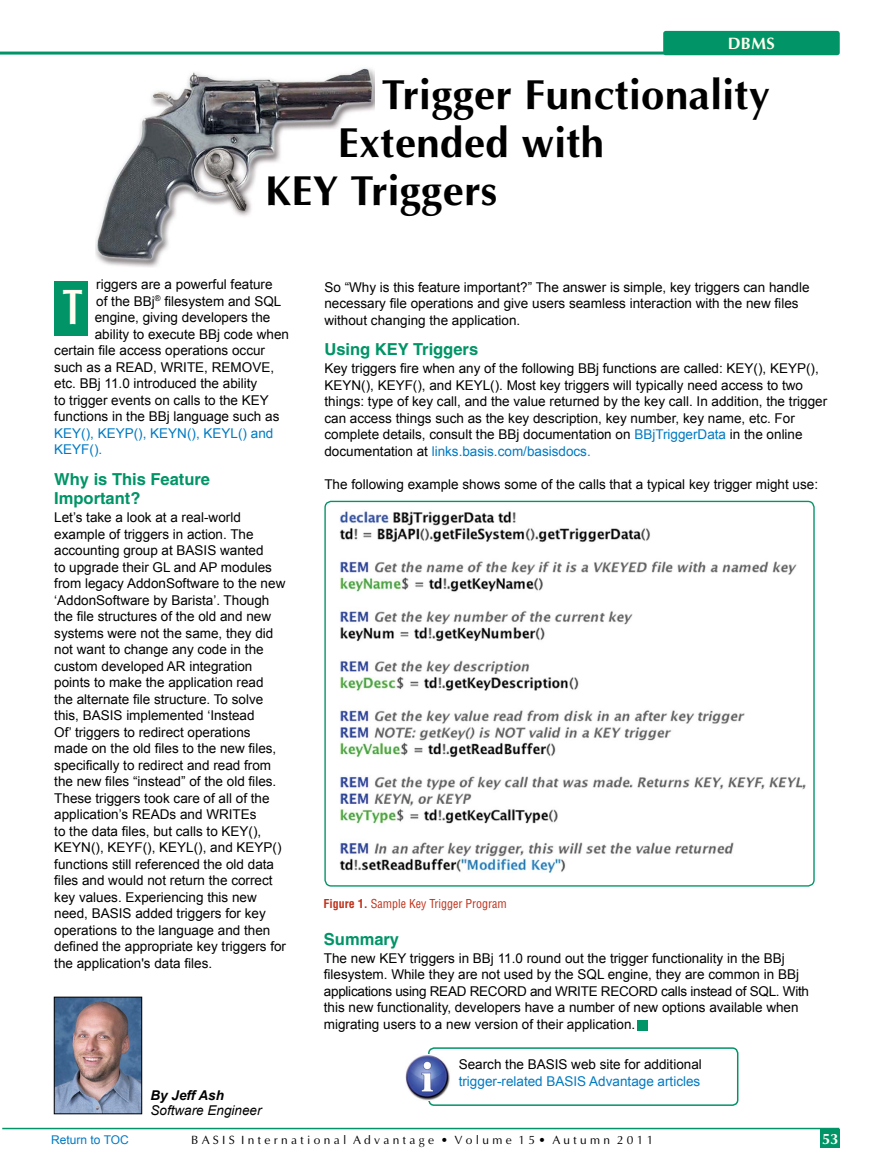
<style>
.page{position:relative;width:891px;height:1175px;background:#fff}
.page>*{position:absolute;margin:0;border:0;box-sizing:border-box;transform-origin:0 0}
.t1{font:700 49.95px "Ottawa";color:#fffef2;scale:.74 1}
.t2{font:700 42px "Ottawa";letter-spacing:.01em;color:#000}
.t3{font:700 16.5px/19.5px "Switzerland";color:#009467}
.t4{font:700 16.5px "Ottawa";color:#fffdee}
.t5{font:700 15px "Ottawa";color:#fffef6}
.t6{font:13.5px/16.5px "Arial";color:#000}
.t7{font:13.5px/16.5px "Arial";color:#007ac2}
.t8{font:italic 13.5px "Arial";color:#000}
.t9{font:italic 700 13.5px "Arial";color:#000}
.t10{font:12px "Ottawa";color:#000}
.t11{font:12px "Switzerland Condensed";color:#c0311a}
.t12{font:12px "Arial";color:#007ac2}
.s1{color:#007ac2}
.s2{font-weight:700}
</style>
<div class="page">
<img style="left:96px;top:68px;width:278px;height:199px">
<img style="left:339px;top:511px;width:467px;height:361px">
<hr style="left:0;top:52px;width:824px;height:3px;background:#009467">
<div style="left:663px;top:31px;width:177px;height:24px;background:#009467;border-radius:3px"></div>
<hr style="left:2px;top:1127px;width:837px;height:2px;background:#009467">
<div style="left:820px;top:1129px;width:20px;height:18px;background:#009467"></div>
<div style="left:428px;top:1047px;width:310px;height:58px;border:2px solid #009467;border-radius:5px"></div>
<img style="left:405px;top:1054px;width:45px;height:46px">
<div style="left:638px;top:1020px;width:10px;height:10px;background:#009467"></div>
<img style="left:56px;top:998px;width:84px;height:114px">
<div style="left:54px;top:996px;width:88px;height:118px;border:1px solid #000"></div>
<div style="left:54px;top:281px;width:33px;height:54px;background:#009467"></div>
<p class="t4" style="left:728px;top:33px;width:48px">DBMS</p>
<h2 class="t2" style="left:382px;top:68px;width:389px">Trigger Functionality</h2>
<h2 class="t2" style="left:338px;top:116px;width:268px">Extended with</h2>
<h2 class="t2" style="left:265px;top:164px;width:233px">KEY Triggers</h2>
<p class="t6" style="left:96px;top:276px;width:178px">riggers are a powerful feature</p>
<p class="t6" style="left:96px;top:293px;width:187px">of the BBj<sup>®</sup> filesystem and SQL</p>
<p class="t6" style="left:95px;top:309px;width:177px">engine, giving developers the</p>
<p class="t6" style="left:95px;top:326px;width:196px">ability to execute BBj code when</p>
<p class="t6" style="left:54px;top:342px;width:212px">certain file access operations occur</p>
<p class="t6" style="left:54px;top:359px;width:221px">such as a READ, WRITE, REMOVE,</p>
<p class="t6" style="left:54px;top:375px;width:205px">etc. BBj 11.0 introduced the ability</p>
<p class="t6" style="left:54px;top:392px;width:216px">to trigger events on calls to the KEY</p>
<p class="t6" style="left:54px;top:408px;width:227px">functions in the BBj language such as</p>
<p class="t7" style="left:54px;top:425px;width:221px">KEY(), KEYP(), KEYN(), KEYL() and<br>KEYF().</p>
<p class="t3" style="left:54px;top:469px;width:157px">Why is This Feature<br>Important?</p>
<p class="t6" style="left:54px;top:509px;width:233px">Let’s take a look at a real-world example of triggers in action. The accounting group at BASIS wanted<br>to upgrade their GL and AP modules from legacy AddonSoftware to the new ‘AddonSoftware by Barista’. Though the file structures of the old and new systems were not the same, they did not want to change any code in the custom developed AR integration points to make the application read<br>the alternate file structure. To solve this, BASIS implemented ‘Instead<br>Of’ triggers to redirect operations made on the old files to the new files, specifically to redirect and read from the new files “instead” of the old files.<br>These triggers took care of all of the application’s READs and WRITEs<br>to the data files, but calls to KEY(), KEYN(), KEYF(), KEYL(), and KEYP() functions still referenced the old data files and would not return the correct key values. Experiencing this new need, BASIS added triggers for key operations to the language and then defined the appropriate key triggers for the application's data files.</p>
<h1 class="t1" style="left:62px;top:276px;width:29px">T</h1>
<p class="t9" style="left:150px;top:1086px;width:75px">By Jeff Ash</p>
<p class="t8" style="left:150px;top:1101px;width:113px">Software Engineer</p>
<p class="t6" style="left:324px;top:279px;width:487px">So “Why is this feature important?” The answer is simple, key triggers can handle necessary file operations and give users seamless interaction with the new files without changing the application.</p>
<p class="t3" style="left:324px;top:339px;width:155px">Using KEY Triggers</p>
<p class="t6" style="left:324px;top:360px;width:504px">Key triggers fire when any of the following BBj functions are called: KEY(), KEYP(), KEYN(), KEYF(), and KEYL(). Most key triggers will typically need access to two things: type of key call, and the value returned by the key call. In addition, the trigger can access things such as the key description, key number, key name, etc. For complete details, consult the BBj documentation on <span class="s1">BBjTriggerData</span> in the online documentation at <span class="s1">links.basis.com/basisdocs.</span></p>
<p class="t6" style="left:324px;top:476px;width:495px">The following example shows some of the calls that a typical key trigger might use:</p>
<p class="t11" style="left:324px;top:896px;width:185px"><span class="s2">Figure 1.</span> Sample Key Trigger Program</p>
<p class="t3" style="left:324px;top:929px;width:77px">Summary</p>
<p class="t6" style="left:324px;top:950px;width:487px">The new KEY triggers in BBj 11.0 round out the trigger functionality in the BBj filesystem. While they are not used by the SQL engine, they are common in BBj applications using READ RECORD and WRITE RECORD calls instead of SQL. With this new functionality, developers have a number of new options available when migrating users to a new version of their application.</p>
<p class="t6" style="left:459px;top:1056px;width:245px">Search the BASIS web site for additional</p>
<p class="t7" style="left:459px;top:1073px;width:243px">trigger-related BASIS Advantage articles</p>
<p class="t12" style="left:51px;top:1132px;width:79px">Return to TOC</p>
<p class="t10" style="left:191px;top:1132px;width:464px">B A S I S I n t e r n a t i o n a l A d v a n t a g e • V o l u m e 1 5 • A u t u m n 2 0 1 1</p>
<p class="t5" style="left:822px;top:1129px;width:18px">53</p>
</div>
